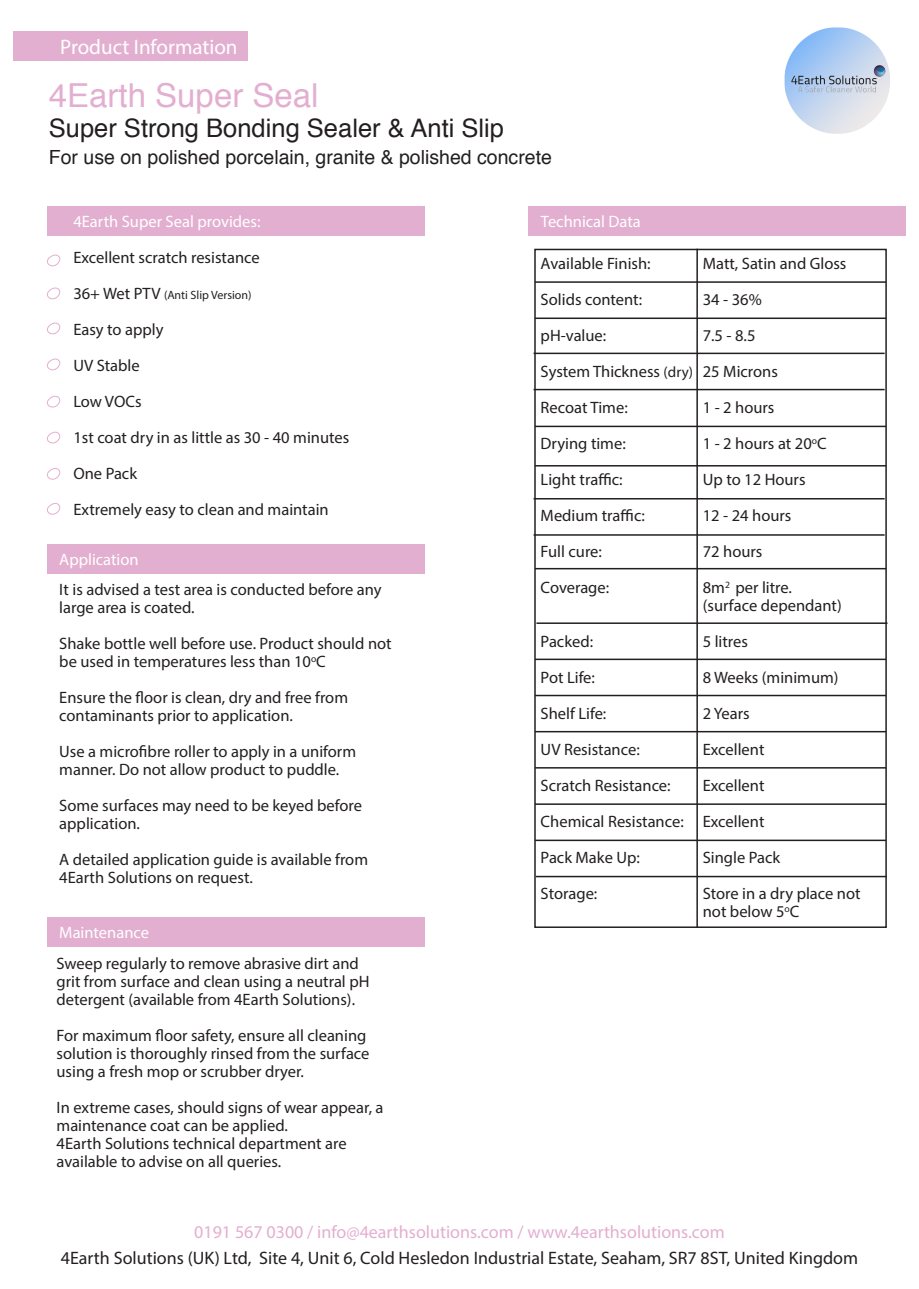
<style>
.page{position:relative;width:919px;height:1289px;background:#fff}
.page>*{position:absolute;margin:0;border:0;box-sizing:border-box;transform-origin:0 0}
.t1{font:33px "Helvetica";color:#e3afd0}
.t2{font:25.5px "Helvetica";color:#231f20}
.t3{font:21px "Myriad Pro";color:#fff}
.t4{font:19.5px "Helvetica";color:#231f20}
.t5{font:18px "Myriad Pro";color:#231f20}
.t6{font:18px "Myriad Pro";color:#e3afd0}
.t7{font:16.5px/18px "Myriad Pro";color:#231f20}
.t8{font:16.5px "Myriad Pro";color:#fff}
.t9{font:12px "Myriad Pro";color:#231f20}
.s1{font-size:16.5px}
.s2{font-size:15px}
</style>
<div class="page">
<div style="left:47px;top:207px;width:377px;height:29px;background:#e3afd0"></div>
<div style="left:528px;top:207px;width:378px;height:29px;background:#e3afd0"></div>
<div style="left:13px;top:32px;width:234px;height:29px;background:#e3afd0"></div>
<div style="left:534px;top:249px;width:352px;height:678px;border:2px solid #231f20"></div>
<hr style="left:535px;top:281px;width:351px;height:2px;background:#231f20">
<hr style="left:535px;top:317px;width:351px;height:2px;background:#231f20">
<hr style="left:533px;top:352px;width:351px;height:2px;background:#231f20">
<hr style="left:533px;top:389px;width:351px;height:1px;background:#231f20">
<hr style="left:535px;top:425px;width:351px;height:2px;background:#231f20">
<hr style="left:535px;top:465px;width:351px;height:1px;background:#231f20">
<hr style="left:533px;top:498px;width:351px;height:1px;background:#231f20">
<hr style="left:533px;top:534px;width:351px;height:1px;background:#231f20">
<hr style="left:535px;top:568px;width:351px;height:1px;background:#231f20">
<hr style="left:536px;top:622px;width:351px;height:2px;background:#231f20">
<hr style="left:535px;top:658px;width:351px;height:2px;background:#231f20">
<hr style="left:696px;top:249px;width:1px;height:678px;background:#231f20">
<hr style="left:535px;top:694px;width:351px;height:2px;background:#231f20">
<hr style="left:535px;top:731px;width:351px;height:1px;background:#231f20">
<hr style="left:535px;top:767px;width:351px;height:1px;background:#231f20">
<hr style="left:535px;top:803px;width:351px;height:2px;background:#231f20">
<hr style="left:535px;top:839px;width:351px;height:2px;background:#231f20">
<hr style="left:535px;top:875px;width:351px;height:2px;background:#231f20">
<svg style="left:46px;top:254px;width:15px;height:13px"></svg>
<svg style="left:46px;top:287px;width:15px;height:13px"></svg>
<svg style="left:46px;top:322px;width:15px;height:13px"></svg>
<svg style="left:46px;top:358px;width:15px;height:13px"></svg>
<svg style="left:47px;top:395px;width:14px;height:13px"></svg>
<svg style="left:47px;top:431px;width:14px;height:13px"></svg>
<svg style="left:46px;top:468px;width:15px;height:12px"></svg>
<svg style="left:46px;top:503px;width:15px;height:12px"></svg>
<div style="left:47px;top:917px;width:377px;height:29px;background:#e3afd0"></div>
<div style="left:47px;top:544px;width:377px;height:29px;background:#e3afd0"></div>
<img style="left:784px;top:27px;width:106px;height:107px">
<p class="t3" style="left:60px;top:34px;width:179px">Product Information</p>
<p class="t1" style="left:49px;top:70px;width:271px">4Earth Super Seal</p>
<p class="t2" style="left:49px;top:109px;width:457px">Super Strong Bonding Sealer &amp; Anti Slip</p>
<p class="t4" style="left:49px;top:142px;width:504px">For use on polished porcelain, granite &amp; polished concrete</p>
<p class="t8" style="left:73px;top:211px;width:188px">4Earth Super Seal provides:</p>
<p class="t7" style="left:73px;top:248px;width:188px">Excellent scratch resistance</p>
<p class="t9" style="left:73px;top:287px;width:180px"><span class="s1">36+ Wet PTV</span> (Anti Slip Version)</p>
<p class="t7" style="left:73px;top:320px;width:92px">Easy to apply</p>
<p class="t7" style="left:73px;top:356px;width:68px">UV Stable</p>
<p class="t7" style="left:73px;top:392px;width:70px">Low VOCs</p>
<p class="t7" style="left:73px;top:428px;width:277px">1st coat dry in as little as 30 - 40 minutes</p>
<p class="t7" style="left:73px;top:464px;width:65px">One Pack</p>
<p class="t7" style="left:73px;top:500px;width:257px">Extremely easy to clean and maintain</p>
<p class="t8" style="left:59px;top:549px;width:81px">Application</p>
<p class="t7" style="left:59px;top:580px;width:324px">It is advised a test area is conducted before any large area is coated.</p>
<p class="t7" style="left:59px;top:634px;width:334px">Shake bottle well before use. Product should not be used in temperatures less than 10<sup>o</sup>C</p>
<p class="t7" style="left:59px;top:688px;width:290px">Ensure the floor is clean, dry and free from contaminants prior to application.</p>
<p class="t7" style="left:59px;top:742px;width:298px">Use a microfibre roller to apply in a uniform manner. Do not allow product to puddle.</p>
<p class="t7" style="left:59px;top:796px;width:304px">Some surfaces may need to be keyed before application.</p>
<p class="t7" style="left:59px;top:850px;width:310px">A detailed application guide is available from<br>4Earth Solutions on request.</p>
<p class="t8" style="left:59px;top:922px;width:91px">Maintenance</p>
<p class="t7" style="left:57px;top:954px;width:314px">Sweep regularly to remove abrasive dirt and grit from surface and clean using a neutral pH detergent (available from 4Earth Solutions).</p>
<p class="t7" style="left:57px;top:1026px;width:314px">For maximum floor safety, ensure all cleaning solution is thoroughly rinsed from the surface using a fresh mop or scrubber dryer.</p>
<p class="t7" style="left:57px;top:1098px;width:328px">In extreme cases, should signs of wear appear, a maintenance coat can be applied.</p>
<p class="t7" style="left:57px;top:1134px;width:291px">4Earth Solutions technical department are</p>
<p class="t7" style="left:57px;top:1152px;width:226px">available to advise on all queries.</p>
<p class="t8" style="left:541px;top:211px;width:101px">Technical Data</p>
<p class="t7" style="left:540px;top:254px;width:111px">Available Finish:</p>
<p class="t7" style="left:702px;top:254px;width:145px">Matt, Satin and Gloss</p>
<p class="t7" style="left:540px;top:290px;width:103px">Solids content:</p>
<p class="t7" style="left:702px;top:290px;width:60px">34 - 36%</p>
<p class="t7" style="left:540px;top:326px;width:67px">pH-value:</p>
<p class="t7" style="left:702px;top:326px;width:54px">7.5 - 8.5</p>
<p class="t7" style="left:540px;top:362px;width:239px">System Thickness <span class="s2">(dry)</span> 25 Microns</p>
<p class="t7" style="left:540px;top:398px;width:89px">Recoat Time:</p>
<p class="t7" style="left:702px;top:398px;width:73px">1 - 2 hours</p>
<p class="t7" style="left:540px;top:434px;width:87px">Drying time:</p>
<p class="t7" style="left:702px;top:434px;width:125px">1 - 2 hours at 20<sup>o</sup>C</p>
<p class="t7" style="left:540px;top:470px;width:83px">Light traffic:</p>
<p class="t7" style="left:702px;top:470px;width:104px">Up to 12 Hours</p>
<p class="t7" style="left:540px;top:506px;width:106px">Medium traffic:</p>
<p class="t7" style="left:702px;top:506px;width:90px">12 - 24 hours</p>
<p class="t7" style="left:540px;top:542px;width:63px">Full cure:</p>
<p class="t7" style="left:702px;top:542px;width:61px">72 hours</p>
<p class="t7" style="left:540px;top:578px;width:70px">Coverage:</p>
<p class="t7" style="left:702px;top:578px;width:91px">8m<sup>2</sup> per litre.</p>
<p class="t7" style="left:702px;top:596px;width:140px">(surface dependant)</p>
<p class="t7" style="left:540px;top:632px;width:54px">Packed:</p>
<p class="t7" style="left:702px;top:632px;width:47px">5 litres</p>
<p class="t7" style="left:540px;top:668px;width:56px">Pot Life:</p>
<p class="t7" style="left:702px;top:668px;width:137px">8 Weeks (minimum)</p>
<p class="t7" style="left:540px;top:704px;width:67px">Shelf Life:</p>
<p class="t7" style="left:702px;top:704px;width:49px">2 Years</p>
<p class="t7" style="left:540px;top:740px;width:101px">UV Resistance:</p>
<p class="t7" style="left:702px;top:740px;width:63px">Excellent</p>
<p class="t7" style="left:540px;top:776px;width:131px">Scratch Resistance:</p>
<p class="t7" style="left:702px;top:776px;width:63px">Excellent</p>
<p class="t7" style="left:540px;top:812px;width:225px">Chemical Resistance: Excellent</p>
<p class="t7" style="left:540px;top:848px;width:101px">Pack Make Up:</p>
<p class="t7" style="left:702px;top:848px;width:79px">Single Pack</p>
<p class="t7" style="left:540px;top:884px;width:58px">Storage:</p>
<p class="t7" style="left:702px;top:884px;width:159px">Store in a dry place not</p>
<p class="t7" style="left:702px;top:902px;width:98px">not below 5<sup>o</sup>C</p>
<p class="t6" style="left:194px;top:1220px;width:532px">0191 567 0300 / info@4earthsolutions.com / www.4earthsolutions.com</p>
<p class="t5" style="left:61px;top:1246px;width:798px">4Earth Solutions (UK) Ltd, Site 4, Unit 6, Cold Hesledon Industrial Estate, Seaham, SR7 8ST, United Kingdom</p>
</div>
